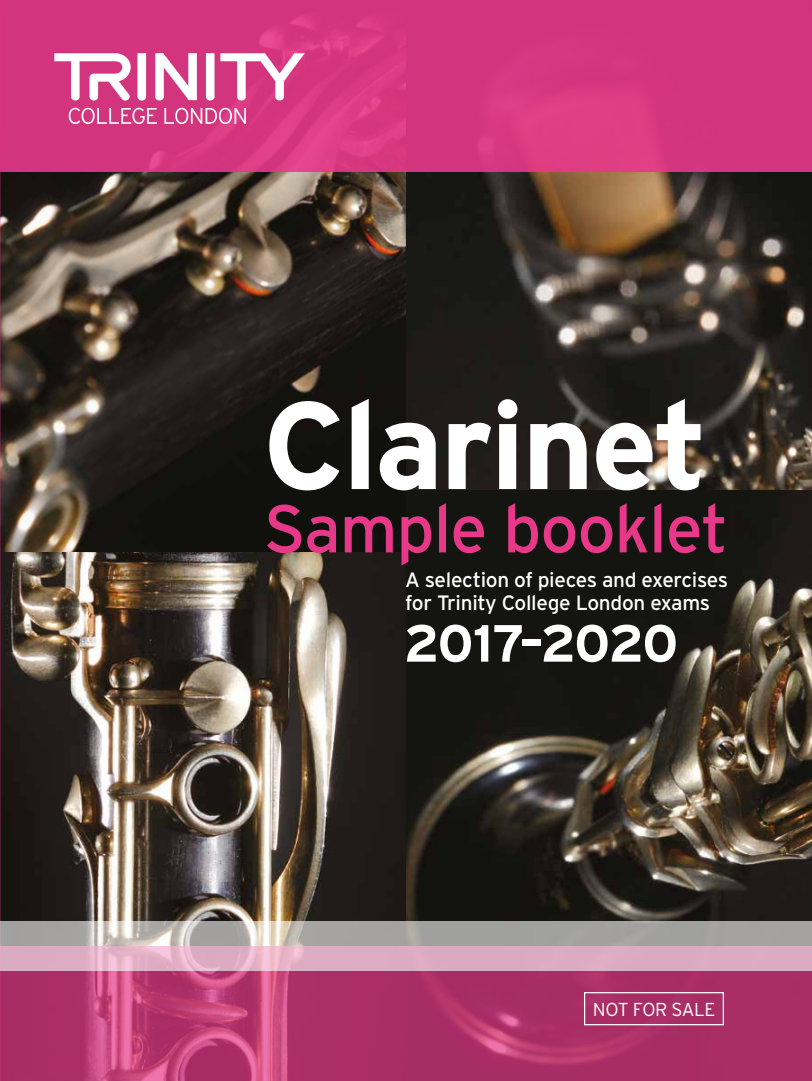
<style>
.page{position:relative;width:812px;height:1081px;background:#fff}
.page>*{position:absolute;margin:0;border:0;box-sizing:border-box;transform-origin:0 0}
.t1{font:700 123.75px "Interstate";letter-spacing:-.025em;color:#fff}
.t2{font:67.38px "Interstate";letter-spacing:-.02em;color:#e8388a}
.t3{font:700 52.25px "Interstate";letter-spacing:-.035em;color:#fff}
.t4{font:20.75px/22.5px "Interstate";letter-spacing:-.015em;color:#fff}
.t5{font:300 18.75px "Interstate";letter-spacing:-.02em;color:#fff}
</style>
<div class="page">
<img style="left:0;top:172px;width:406px;height:381px">
<img style="left:406px;top:172px;width:405px;height:319px">
<img style="left:0;top:553px;width:406px;height:368px">
<img style="left:406px;top:491px;width:405px;height:430px">
<div style="left:0;top:0;width:811px;height:172px;background:linear-gradient(to right,#d4367f,#d6377f)"></div>
<svg style="left:0;top:971px;width:811px;height:110px;background:#b1346c"></svg>
<svg style="left:0;top:921px;width:811px;height:50px;background:#c6acb6"></svg>
<svg style="left:69px;top:108px;width:88px;height:16px"></svg>
<svg style="left:164px;top:108px;width:82px;height:16px"></svg>
<svg style="left:137px;top:53px;width:9px;height:47px"></svg>
<svg style="left:155px;top:53px;width:42px;height:47px"></svg>
<svg style="left:206px;top:53px;width:8px;height:47px"></svg>
<svg style="left:220px;top:53px;width:84px;height:47px"></svg>
<svg style="left:54px;top:53px;width:77px;height:48px"></svg>
<div style="left:584px;top:992px;width:139px;height:33px;border:1px solid #fff"></div>
<h1 class="t1" style="left:263px;top:376px;width:447px">Clarinet</h1>
<h2 class="t2" style="left:263px;top:491px;width:466px">Sample booklet</h2>
<p class="t4" style="left:405px;top:569px;width:324px">A selection of pieces and exercises for Trinity College London exams</p>
<h3 class="t3" style="left:403px;top:614px;width:276px">2017–2020</h3>
<p class="t5" style="left:593px;top:998px;width:124px">NOT FOR SALE</p>
</div>
